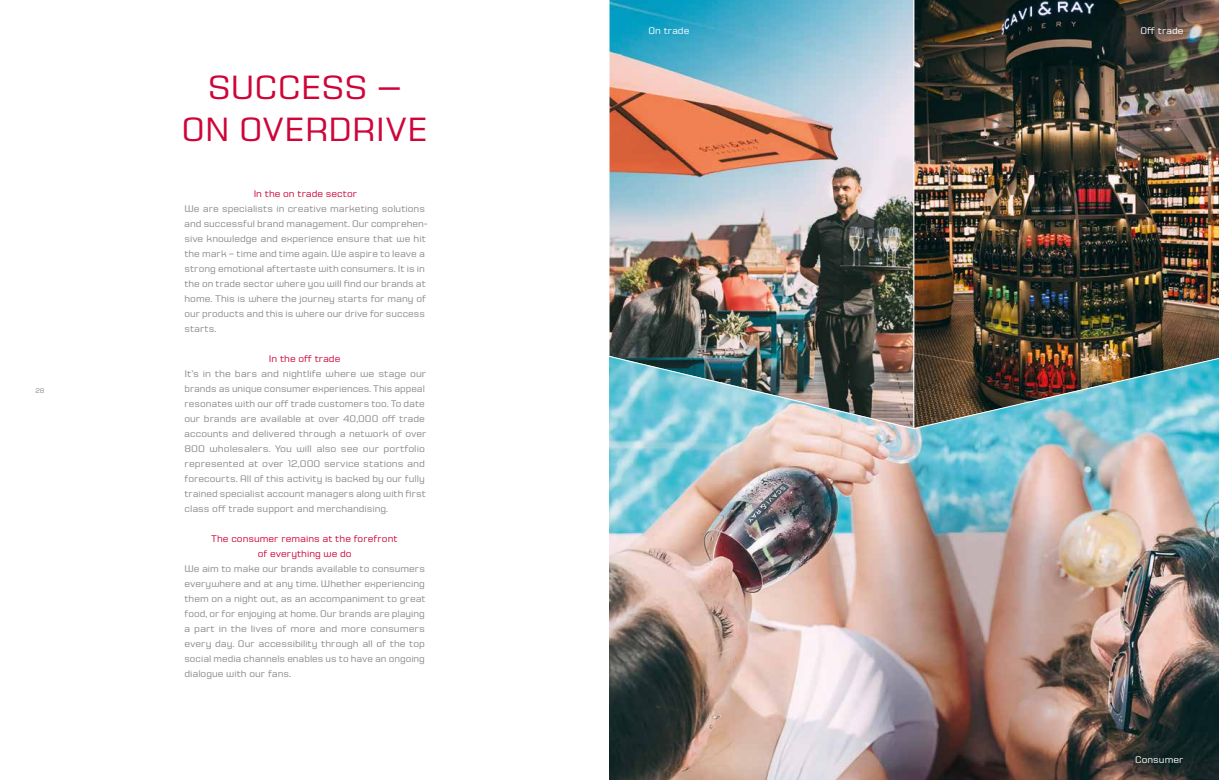
<style>
.page{position:relative;width:1219px;height:780px;background:#fff}
.page>*{position:absolute;margin:0;border:0;box-sizing:border-box;transform-origin:0 0}
.t1{font:300 35px/42px "House Gothic HG23 Text";color:#ce0538;text-align:center}
.t2{font:300 10px/15px "House Gothic HG23 Text";color:#8b8a8c}
.t3{font:300 10px/15px "House Gothic HG23 Text";color:#ce0538;text-align:center}
.t4{font:300 10px "House Gothic HG23 Text";color:#fff}
.t5{font:300 7px "House Gothic HG23 Text";color:#8b8a8c}
</style>
<div class="page">
<img style="left:609px;top:429px;width:610px;height:351px">
<img style="left:609px;top:0;width:610px;height:355px">
<img style="left:609px;top:355px;width:610px;height:74px">
<hr style="left:913px;top:0;width:1px;height:428px;background:#fff">
<p class="t5" style="left:35px;top:386px;width:11px">28</p>
<h1 class="t1" style="left:182px;top:66px;width:248px">SUCCESS —<br>ON OVERDRIVE</h1>
<p class="t3" style="left:254px;top:186px;width:105px">In the on trade sector</p>
<p class="t2" style="left:184px;top:201px;width:244px">We are specialists in creative marketing solutions and successful brand management. Our comprehen&shy;sive knowledge and experience ensure that we hit the mark – time and time again. We aspire to leave a strong emotional aftertaste with consumers. It is in the on trade sector where you will find our brands at home. This is where the journey starts for many of our products and this is where our drive for success starts.</p>
<p class="t3" style="left:269px;top:351px;width:73px">In the off trade</p>
<p class="t2" style="left:184px;top:366px;width:244px">It’s in the bars and nightlife where we stage our brands as unique consumer experiences. This appeal resonates with our off trade customers too. To date our brands are available at over 40,000 off trade accounts and delivered through a network of over 800 wholesalers. You will also see our portfolio represented at over 12,000 service stations and forecourts. All of this activity is backed by our fully trained specialist account managers along with first class off trade support and merchandising.</p>
<p class="t3" style="left:211px;top:531px;width:188px">The consumer remains at the forefront of everything we do</p>
<p class="t2" style="left:184px;top:561px;width:243px;text-align:justify">We aim to make our brands available to consumers everywhere and at any time. Whether experiencing them on a night out, as an accompaniment to great food, or for enjoying at home. Our brands are playing a part in the lives of more and more consumers every day. Our accessibility through all of the top social media channels enables us to have an ongoing dialogue with our fans.</p>
<p class="t4" style="left:648px;top:25px;width:42px">On trade</p>
<p class="t4" style="left:1140px;top:25px;width:44px">Off trade</p>
<p class="t4" style="left:1135px;top:754px;width:50px">Consumer</p>
</div>
